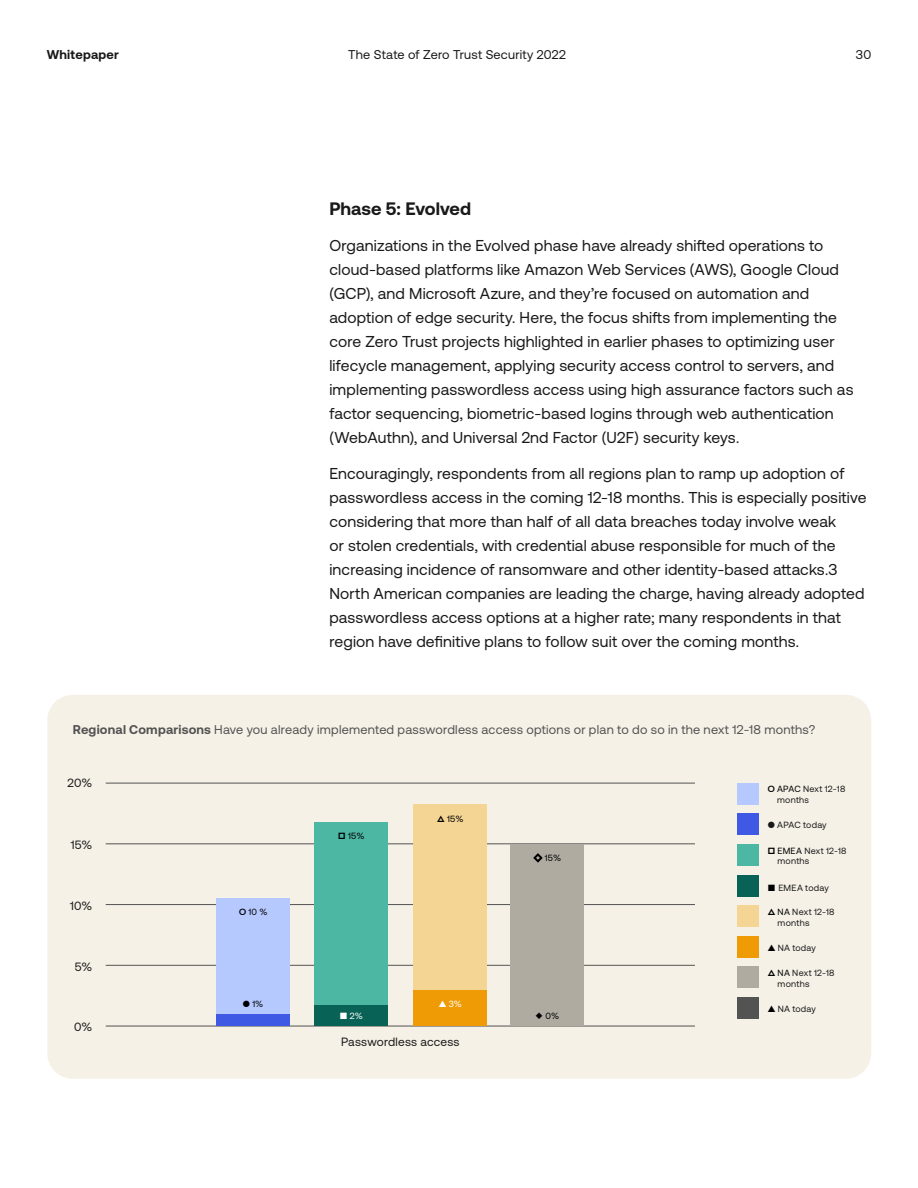
<style>
.page{position:relative;width:918px;height:1188px;background:#fff}
.page>*{position:absolute;margin:0;border:0;box-sizing:border-box;transform-origin:0 0}
.t1{font:700 18px "Aeonik";color:#191919}
.t2{font:15.75px/24px "Aeonik";letter-spacing:.01em;color:#191919}
.t3{font:12.75px "Aeonik";letter-spacing:.02em;color:#535353}
.t4{font:12.75px "Aeonik";letter-spacing:.02em;color:#191919}
.t5{font:700 12.75px "Aeonik";letter-spacing:.02em;color:#191919}
.t6{font:12px "Aeonik";letter-spacing:.015em;color:#191919}
.t7{font:9px/10.8px "Aeonik";letter-spacing:.03em;color:#191919}
.t8{font:9px "Aeonik";letter-spacing:.035em;color:#000}
.t9{font:9px "Aeonik";color:#fff}
.s1{font-weight:700}
.s2{font-weight:900}
.s3{font-weight:900;color:#000}
.s4{color:#000}
.s5{font-weight:700;color:#000}
</style>
<div class="page">
<div style="left:47px;top:695px;width:824px;height:384px;background:#f6f1e7;border-radius:26px"></div>
<hr style="left:106px;top:843px;width:589px;height:1px;background:#535353">
<hr style="left:106px;top:904px;width:589px;height:1px;background:#535353">
<hr style="left:106px;top:965px;width:589px;height:1px;background:#535353">
<hr style="left:106px;top:783px;width:589px;height:1px;background:#535353">
<hr style="left:106px;top:1026px;width:589px;height:1px;background:#535353">
<div style="left:737px;top:783px;width:22px;height:22px;background:#b6c9ff"></div>
<div style="left:737px;top:844px;width:22px;height:22px;background:#4cb7a3"></div>
<div style="left:737px;top:905px;width:22px;height:22px;background:#f4d594"></div>
<div style="left:737px;top:966px;width:22px;height:22px;background:#afaba1"></div>
<div style="left:737px;top:813px;width:22px;height:22px;background:#3f59e4"></div>
<div style="left:737px;top:875px;width:22px;height:21px;background:#096256"></div>
<div style="left:737px;top:936px;width:22px;height:22px;background:#ef9b05"></div>
<div style="left:737px;top:997px;width:22px;height:22px;background:#535353"></div>
<div style="left:511px;top:844px;width:73px;height:182px;background:#afaba1"></div>
<div style="left:315px;top:1004px;width:73px;height:22px;background:#096256"></div>
<div style="left:217px;top:1014px;width:73px;height:12px;background:#3f59e4"></div>
<div style="left:315px;top:822px;width:73px;height:182px;background:#4cb7a3"></div>
<div style="left:217px;top:899px;width:73px;height:115px;background:#b6c9ff"></div>
<div style="left:414px;top:990px;width:73px;height:36px;background:#ef9b05"></div>
<div style="left:414px;top:804px;width:73px;height:186px;background:#f4d594"></div>
<p class="t5" style="left:47px;top:47px;width:74px">Whitepaper</p>
<p class="t4" style="left:348px;top:48px;width:219px">The State of Zero Trust Security 2022</p>
<p class="t4" style="left:856px;top:48px;width:17px">30</p>
<p class="t1" style="left:329px;top:198px;width:143px">Phase 5: Evolved</p>
<p class="t2" style="left:329px;top:233px;width:526px">Organizations in the Evolved phase have already shifted operations to cloud-based platforms like Amazon Web Services (AWS), Google Cloud (GCP), and Microsoft Azure, and they’re focused on automation and adoption of edge security. Here, the focus shifts from implementing the core Zero Trust projects highlighted in earlier phases to optimizing user lifecycle management, applying security access control to servers, and implementing passwordless access using high assurance factors such as factor sequencing, biometric-based logins through web authentication (WebAuthn), and Universal 2nd Factor (U2F) security keys.</p>
<p class="t2" style="left:329px;top:461px;width:539px">Encouragingly, respondents from all regions plan to ramp up adoption of passwordless access in the coming 12-18 months. This is especially positive considering that more than half of all data breaches today involve weak<br>or stolen credentials, with credential abuse responsible for much of the increasing incidence of ransomware and other identity-based attacks.3<br>North American companies are leading the charge, having already adopted passwordless access options at a higher rate; many respondents in that region have definitive plans to follow suit over the coming months.</p>
<p class="t3" style="left:73px;top:722px;width:744px"><span class="s1">Regional Comparisons</span> Have you already implemented passwordless access options or plan to do so in the next 12-18 months?</p>
<p class="t6" style="left:68px;top:776px;width:26px">20%</p>
<p class="t6" style="left:71px;top:838px;width:23px">15%</p>
<p class="t6" style="left:70px;top:899px;width:24px">10%</p>
<p class="t6" style="left:75px;top:961px;width:19px">5%</p>
<p class="t6" style="left:74px;top:1020px;width:20px">0%</p>
<p class="t8" style="left:239px;top:907px;width:30px"><span class="s2">○</span> 10 %</p>
<p class="t8" style="left:243px;top:999px;width:22px">● 1%</p>
<p class="t8" style="left:338px;top:831px;width:28px"><span class="s1">□</span> 15%</p>
<p class="t9" style="left:340px;top:1010px;width:25px">■ 2%</p>
<p class="t8" style="left:437px;top:814px;width:28px"><span class="s1">△</span> 15%</p>
<p class="t9" style="left:439px;top:998px;width:25px">▲ 3%</p>
<p class="t6" style="left:341px;top:1035px;width:120px">Passwordless access</p>
<p class="t8" style="left:545px;top:853px;width:18px">15%</p>
<p class="t8" style="left:546px;top:1011px;width:15px">0%</p>
<p class="t7" style="left:777px;top:784px;width:70px;text-indent:-9px"><span class="s3">○</span> <span class="s4">APAC</span> Next 12-18 months</p>
<p class="t7" style="left:768px;top:820px;width:61px">● APAC today</p>
<p class="t7" style="left:777px;top:845px;width:71px;text-indent:-10px"><span class="s5">□</span> <span class="s4">EMEA</span> Next 12-18 months</p>
<p class="t7" style="left:768px;top:883px;width:63px"><span class="s4">■</span> EMEA today</p>
<p class="t7" style="left:778px;top:906px;width:58px;text-indent:-10px"><span class="s5">△</span> <span class="s4">NA</span> Next 12-18 months</p>
<p class="t7" style="left:768px;top:942px;width:50px"><span class="s4">▲</span> NA today</p>
<p class="t7" style="left:778px;top:968px;width:58px;text-indent:-10px"><span class="s5">△</span> <span class="s4">NA</span> Next 12-18 months</p>
<p class="t7" style="left:768px;top:1004px;width:50px"><span class="s4">▲</span> NA today</p>
</div>
